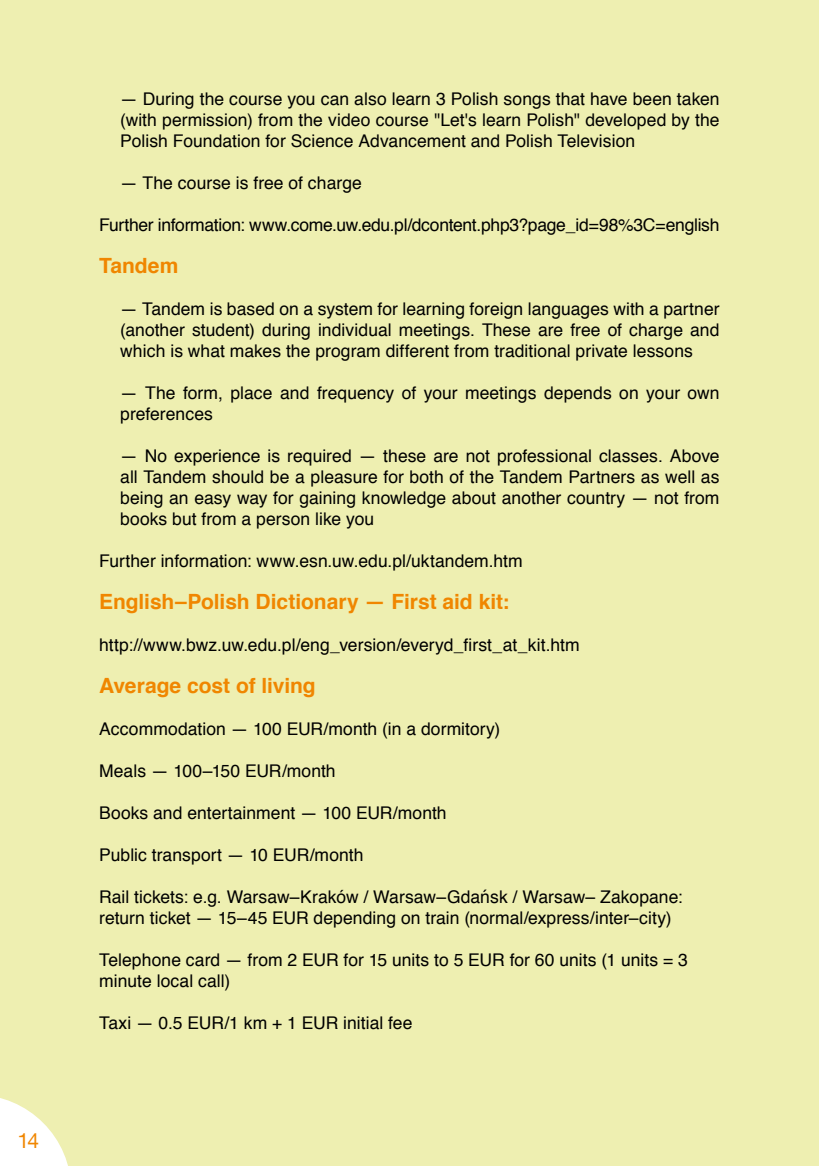
<style>
.page{position:relative;width:819px;height:1166px;background:#eeefb1}
.page>*{position:absolute;margin:0;border:0;box-sizing:border-box;transform-origin:0 0}
.t1{font:700 21px "Helvetica CE";letter-spacing:-.005em;color:#f08600}
.t2{font:21px "Helvetica Neue";color:#f08600}
.t3{font:17.5px/21px "Helvetica CE";color:#000;text-align:justify}
</style>
<div class="page">
<svg style="left:0;top:1098px;width:68px;height:68px"></svg>
<p class="t2" style="left:18px;top:1128px;width:22px">14</p>
<p class="t3" style="left:120px;top:89px;width:601px">— During the course you can also learn 3 Polish songs that have been taken (with permission) from the video course "Let's learn Polish" developed by the Polish Foundation for Science Advancement and Polish Television</p>
<p class="t3" style="left:120px;top:173px;width:243px">— The course is free of charge</p>
<p class="t3" style="left:99px;top:215px;width:621px">Further information: www.come.uw.edu.pl/dcontent.php3?page_id=98%3C=english</p>
<p class="t1" style="left:99px;top:251px;width:81px">Tandem</p>
<p class="t3" style="left:120px;top:299px;width:600px">— Tandem is based on a system for learning foreign languages with a partner (another student) during individual meetings. These are free of charge and which is what makes the program different from traditional private lessons</p>
<p class="t3" style="left:120px;top:383px;width:601px">— The form, place and frequency of your meetings depends on your own preferences</p>
<p class="t3" style="left:120px;top:446px;width:600px">— No experience is required — these are not professional classes. Above all Tandem should be a pleasure for both of the Tandem Partners as well as being an easy way for gaining knowledge about another country — not from books but from a person like you</p>
<p class="t3" style="left:99px;top:551px;width:425px">Further information: www.esn.uw.edu.pl/uktandem.htm</p>
<p class="t1" style="left:99px;top:587px;width:412px">English–Polish Dictionary — First aid kit:</p>
<p class="t3" style="left:99px;top:635px;width:482px">http://www.bwz.uw.edu.pl/eng_version/everyd_first_at_kit.htm</p>
<p class="t1" style="left:99px;top:671px;width:218px">Average cost of living</p>
<p class="t3" style="left:99px;top:719px;width:402px">Accommodation — 100 EUR/month (in a dormitory)</p>
<p class="t3" style="left:99px;top:761px;width:238px">Meals — 100–150 EUR/month</p>
<p class="t3" style="left:99px;top:803px;width:349px">Books and entertainment — 100 EUR/month</p>
<p class="t3" style="left:99px;top:845px;width:266px">Public transport — 10 EUR/month</p>
<p class="t3" style="left:99px;top:887px;width:584px">Rail tickets: e.g. Warsaw–Kraków / Warsaw–Gdańsk / Warsaw– Zakopane: return ticket — 15–45 EUR depending on train (normal/express/inter–city)</p>
<p class="t3" style="left:99px;top:950px;width:590px">Telephone card — from 2 EUR for 15 units to 5 EUR for 60 units (1 units = 3 minute local call)</p>
<p class="t3" style="left:99px;top:1013px;width:315px">Taxi — 0.5 EUR/1 km + 1 EUR initial fee</p>
</div>
